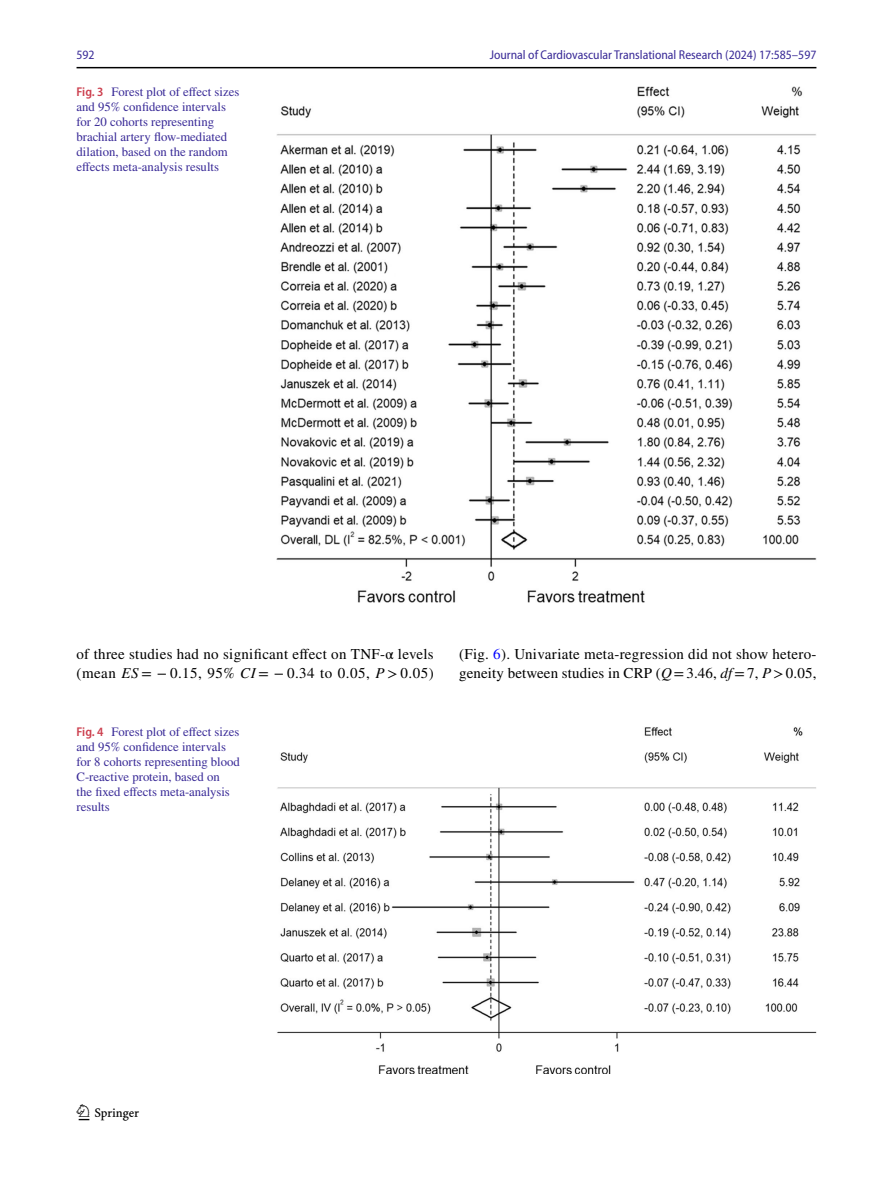
<style>
.page{position:relative;width:893px;height:1187px;background:#fff}
.page>*{position:absolute;margin:0;border:0;box-sizing:border-box;transform-origin:0 0}
.t1{font:22.5px "Springnew Regular 2";color:#000}
.t2{font:15px/18.8px "STIX";letter-spacing:.02em;color:#000}
.t3{font:12.75px/15px "STIX";color:#392a97}
.t4{font:semi-condensed 12.75px "Myriad Pro";color:#392a97}
.s1{font-family:"Myriad Pro";font-weight:600;font-stretch:semi-condensed;color:#cc3f4e}
.s2{font-style:italic}
.s3{color:#00f}
</style>
<div class="page">
<hr style="left:77px;top:67px;width:739px;height:1px;background:#000">
<img style="left:276px;top:87px;width:540px;height:515px">
<img style="left:277px;top:727px;width:539px;height:346px">
<p class="t4" style="left:77px;top:48px;width:20px">592</p>
<p class="t4" style="left:490px;top:48px;width:328px">Journal of Cardiovascular Translational Research (2024) 17:585–597</p>
<p class="t3" style="left:77px;top:85px;width:164px"><span class="s1">Fig. 3</span> Forest plot of effect sizes and 95% confidence intervals for 20 cohorts representing brachial artery flow-mediated dilation, based on the random effects meta-analysis results</p>
<p class="t2" style="left:77px;top:646px;width:359px">of three studies had no significant effect on TNF-α levels (mean <span class="s2">ES</span> = − 0.15, 95% <span class="s2">CI</span> = − 0.34 to 0.05, <span class="s2">P</span> &gt; 0.05)</p>
<p class="t2" style="left:459px;top:646px;width:359px">(Fig. <span class="s3">6</span>). Univariate meta-regression did not show hetero&shy;geneity between studies in CRP (<span class="s2">Q</span>=3.46, <span class="s2">df</span>=7, <span class="s2">P</span>&gt;0.05,</p>
<p class="t3" style="left:77px;top:725px;width:165px"><span class="s1">Fig. 4</span> Forest plot of effect sizes and 95% confidence intervals for 8 cohorts representing blood<br>C-reactive protein, based on<br>the fixed effects meta-analysis results</p>
<h1 class="t1" style="left:79px;top:1104px;width:62px">1 3</h1>
</div>
